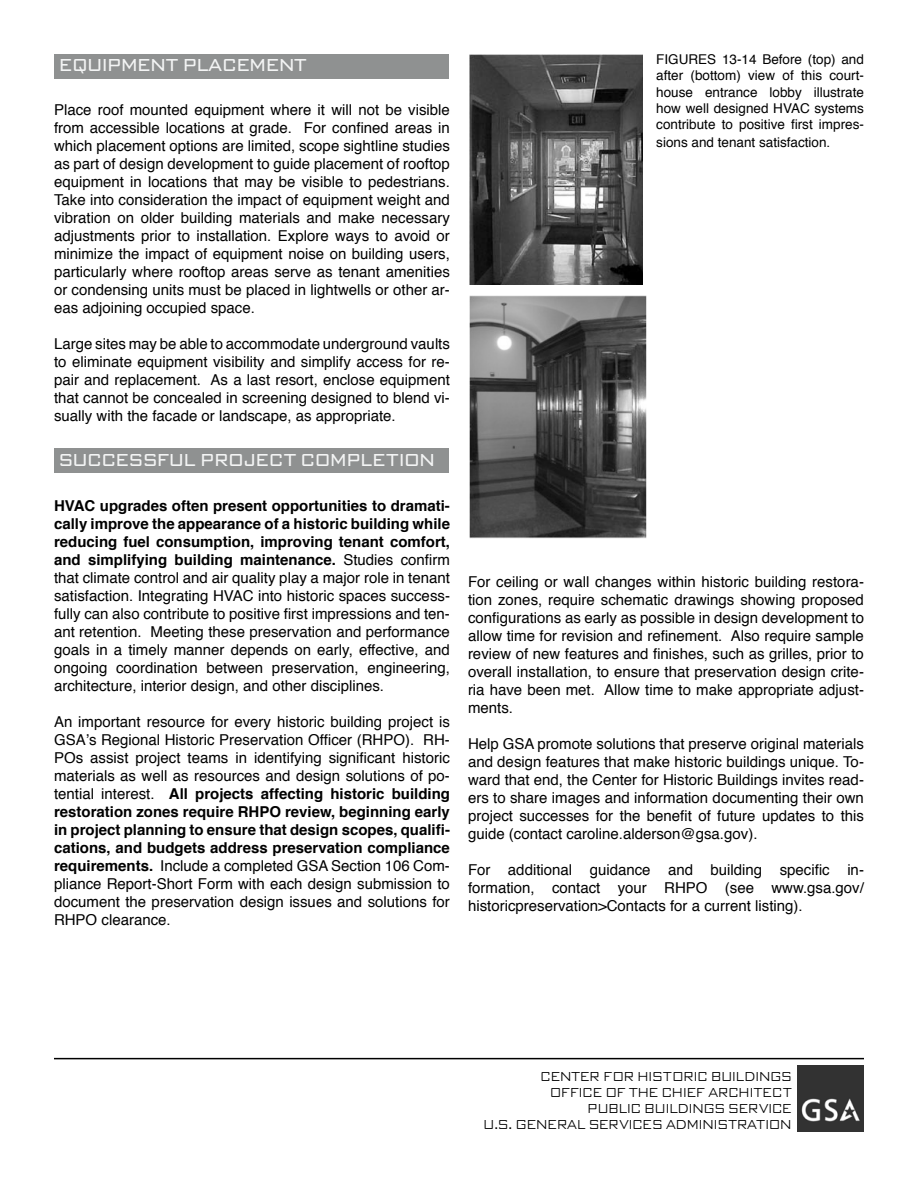
<style>
.page{position:relative;width:918px;height:1188px;background:#fff}
.page>*{position:absolute;margin:0;border:0;box-sizing:border-box;transform-origin:0 0}
.t1{font:18px "Bank Gothic EF";color:#f3f4f4}
.t2{font:15px/18px "Helvetica";color:#000;text-align:justify}
.t3{font:700 15px/18px "Helvetica";color:#000;text-align:justify}
.t4{font:13.5px/16.2px "Helvetica";color:#000;text-align:justify}
.t5{font:300 13.5px/16.2px "Bank Gothic EF";color:#000;text-align:right}
.s1{font-weight:400}
.s2{font-weight:700}
</style>
<div class="page">
<hr style="left:54px;top:1058px;width:810px;height:1px;background:#000">
<div style="left:54px;top:54px;width:395px;height:24px;background:#8f9191"></div>
<div style="left:54px;top:449px;width:395px;height:24px;background:#8f9191"></div>
<img style="left:469px;top:54px;width:173px;height:231px">
<img style="left:469px;top:296px;width:177px;height:242px">
<img style="left:798px;top:1065px;width:66px;height:67px">
<p class="t1" style="left:59px;top:55px;width:249px">EQUIPMENT PLACEMENT</p>
<p class="t2" style="left:54px;top:101px;width:397px">Place roof mounted equipment where it will not be visible from accessible locations at grade. For confined areas in which placement options are limited, scope sightline studies as part of design development to guide placement of rooftop equipment in locations that may be visible to pedestrians.<br>Take into consideration the impact of equipment weight and vibration on older building materials and make necessary adjustments prior to installation. Explore ways to avoid or minimize the impact of equipment noise on building users, particularly where rooftop areas serve as tenant amenities or condensing units must be placed in lightwells or other ar&shy;eas adjoining occupied space.</p>
<p class="t2" style="left:54px;top:335px;width:397px">Large sites may be able to accommodate underground vaults to eliminate equipment visibility and simplify access for re&shy;pair and replacement. As a last resort, enclose equipment</p>
<p class="t2" style="left:54px;top:389px;width:397px">that cannot be concealed in screening designed to blend vi&shy;sually with the facade or landscape, as appropriate.</p>
<p class="t1" style="left:59px;top:450px;width:377px">SUCCESSFUL PROJECT COMPLETION</p>
<p class="t3" style="left:54px;top:497px;width:398px">HVAC upgrades often present opportunities to dramati&shy;cally improve the appearance of a historic building while reducing fuel consumption, improving tenant comfort, and simplifying building maintenance. <span class="s1">Studies confirm that climate control and air quality play a major role in tenant</span></p>
<p class="t2" style="left:54px;top:587px;width:397px">satisfaction. Integrating HVAC into historic spaces success&shy;fully can also contribute to positive first impressions and ten&shy;ant retention. Meeting these preservation and performance goals in a timely manner depends on early, effective, and</p>
<p class="t2" style="left:54px;top:659px;width:397px">ongoing coordination between preservation, engineering, architecture, interior design, and other disciplines.</p>
<p class="t2" style="left:54px;top:713px;width:398px">An important resource for every historic building project is GSA’s Regional Historic Preservation Officer (RHPO). RH-POs assist project teams in identifying significant historic materials as well as resources and design solutions of po&shy;tential interest. <span class="s2">All projects affecting historic building</span></p>
<p class="t3" style="left:54px;top:803px;width:397px">restoration zones require RHPO review, beginning early in project planning to ensure that design scopes, qualifi&shy;cations, and budgets address preservation compliance requirements. <span class="s1">Include a completed GSA Section 106 Com&shy;pliance Report-Short Form with each design submission to document the preservation design issues and solutions for</span></p>
<p class="t2" style="left:54px;top:911px;width:118px">RHPO clearance.</p>
<p class="t4" style="left:656px;top:52px;width:209px">FIGURES 13-14 Before (top) and after (bottom) view of this court&shy;house entrance lobby illustrate</p>
<p class="t4" style="left:656px;top:100px;width:209px">how well designed HVAC systems contribute to positive first impres-</p>
<p class="t4" style="left:656px;top:134px;width:176px">sions and tenant satisfaction.</p>
<p class="t2" style="left:468px;top:573px;width:398px">For ceiling or wall changes within historic building restora&shy;tion zones, require schematic drawings showing proposed configurations as early as possible in design development to allow time for revision and refinement. Also require sample review of new features and finishes, such as grilles, prior to</p>
<p class="t2" style="left:468px;top:663px;width:397px">overall installation, to ensure that preservation design crite&shy;ria have been met. Allow time to make appropriate adjust&shy;ments.</p>
<p class="t2" style="left:468px;top:735px;width:397px">Help GSA promote solutions that preserve original materials and design features that make historic buildings unique. To&shy;ward that end, the Center for Historic Buildings invites read-</p>
<p class="t2" style="left:468px;top:789px;width:398px">ers to share images and information documenting their own project successes for the benefit of future updates to this</p>
<p class="t2" style="left:468px;top:825px;width:291px">guide (contact caroline.alderson@gsa.gov).</p>
<p class="t2" style="left:468px;top:861px;width:397px">For additional guidance and building specific in&shy;formation, contact your RHPO (see www.gsa.gov/</p>
<p class="t2" style="left:468px;top:897px;width:336px">historicpreservation&gt;Contacts for a current listing).</p>
<p class="t5" style="left:541px;top:1068px;width:253px">CENTER FOR HISTORIC BUILDINGS<br>OFFICE OF THE CHIEF ARCHITECT<br>PUBLIC BUILDINGS SERVICE</p>
<p class="t5" style="left:484px;top:1116px;width:310px">U.S. GENERAL SERVICES ADMINISTRATION</p>
</div>
